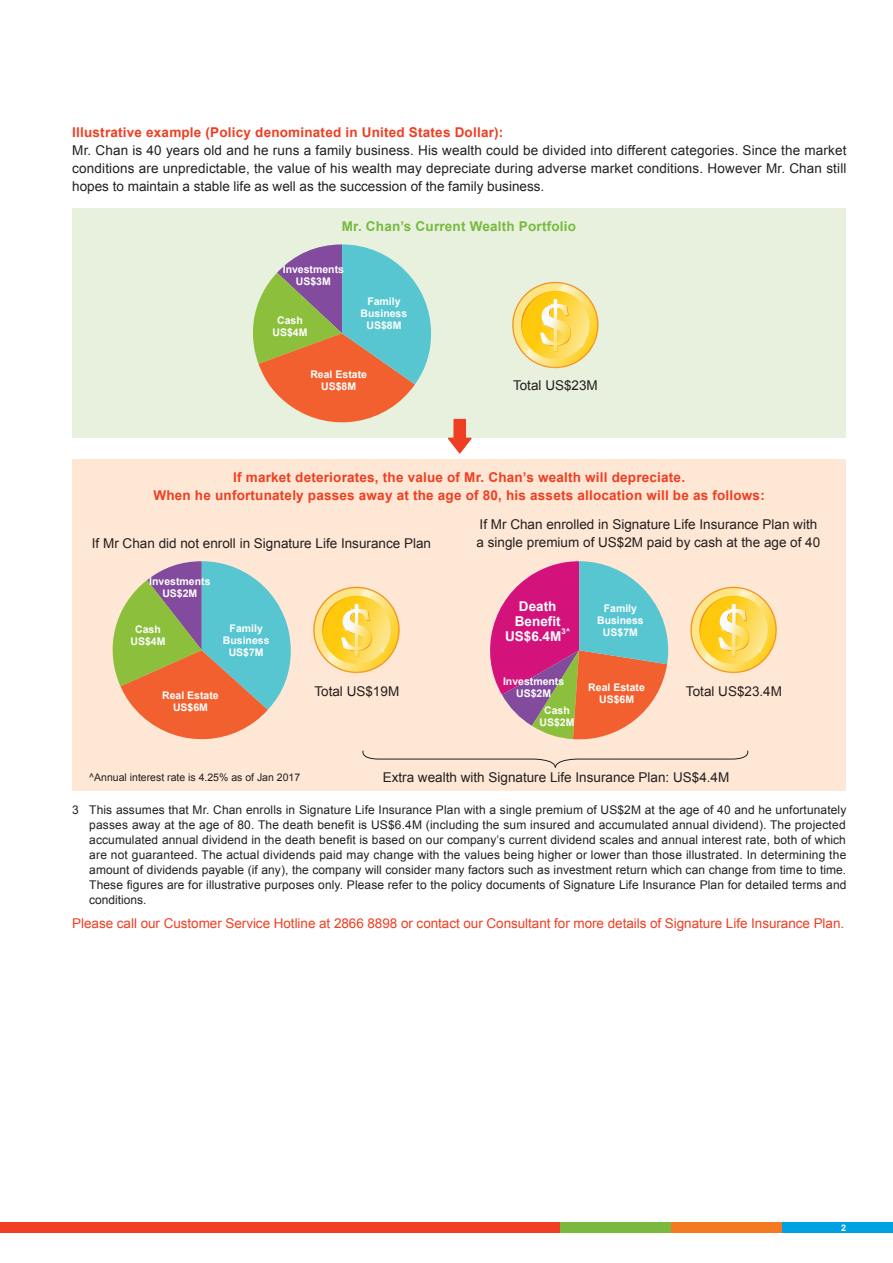
<style>
.page{position:relative;width:893px;height:1263px;background:#fff}
.page>*{position:absolute;margin:0;border:0;box-sizing:border-box;transform-origin:0 0}
.Eng_Body_Text_Black{font:13.5px/18px "Arial";color:#231f20;text-align:justify}
.Eng_Sub_headline_9pt{font:700 13.5px "Arial";letter-spacing:.015em;color:#ef3e22}
.Eng_Body_Text_Black-2{font:13.5px "Arial";letter-spacing:-.005em;color:#ef3e22}
.Eng_Body_Text_Black-3{font:700 13.5px "Arial";letter-spacing:.015em;color:#ef3e22}
.Eng_Sub_headline_9pt-2{font:700 13.5px "Arial";letter-spacing:.015em;color:#79ba3e}
.Eng_chart_7pt_8{font:700 13.5px/15px "Arial";color:#fff;text-align:right}
.Eng_Caption_8pt_10_K{font:12px/15px "Arial";letter-spacing:.01em;color:#231f20;text-align:justify}
.Eng_chart_7pt_8-2{font:700 10.5px/12px "Arial";color:#fff;text-align:center}
.Eng_Body_Text_Black-4{font:10.5px "Arial";color:#231f20}
.Page_No-Arial_Bold_R{font:700 9px "Arial";color:#fff}
.Eng_chart_7pt_8-3{font:700 7.8px "Arial";color:#fff}
</style>
<div class="page">
<div style="left:559px;top:1222px;width:112px;height:11px;background:#79ba3e"></div>
<div style="left:671px;top:1222px;width:111px;height:11px;background:#f47921"></div>
<div style="left:782px;top:1222px;width:111px;height:11px;background:#00a1e3"></div>
<div style="left:0;top:1222px;width:559px;height:11px;background:#ef3e22"></div>
<div style="left:72px;top:459px;width:774px;height:332px;background:#fee7d4"></div>
<div style="left:72px;top:208px;width:774px;height:230px;background:#e7f1dd"></div>
<svg style="left:253px;top:244px;width:178px;height:178px"></svg>
<svg style="left:448px;top:419px;width:24px;height:34px"></svg>
<svg style="left:113px;top:561px;width:178px;height:178px"></svg>
<svg style="left:490px;top:561px;width:178px;height:178px"></svg>
<svg style="left:362px;top:750px;width:387px;height:18px"></svg>
<svg style="left:512px;top:282px;width:86px;height:86px"></svg>
<svg style="left:514px;top:283px;width:83px;height:84px"></svg>
<svg style="left:521px;top:291px;width:68px;height:68px"></svg>
<svg style="left:521px;top:291px;width:66px;height:60px;background:#fcd758"></svg>
<svg style="left:313px;top:587px;width:87px;height:86px"></svg>
<svg style="left:315px;top:588px;width:83px;height:84px"></svg>
<svg style="left:322px;top:596px;width:69px;height:68px"></svg>
<svg style="left:322px;top:596px;width:66px;height:60px;background:#fcd757"></svg>
<svg style="left:690px;top:587px;width:87px;height:86px"></svg>
<svg style="left:692px;top:588px;width:83px;height:84px"></svg>
<svg style="left:699px;top:596px;width:69px;height:68px"></svg>
<svg style="left:699px;top:596px;width:66px;height:60px;background:#fcd757"></svg>
<p class="Eng_Body_Text_Black-3" style="left:72px;top:124px;width:433px">Illustrative example (Policy denominated in United States Dollar):</p>
<p class="Eng_Body_Text_Black" style="left:72px;top:142px;width:776px">Mr. Chan is 40 years old and he runs a family business. His wealth could be divided into different categories. Since the market conditions are unpredictable, the value of his wealth may depreciate during adverse market conditions. However Mr. Chan still hopes to maintain a stable life as well as the succession of the family business.</p>
<p class="Eng_Sub_headline_9pt-2" style="left:342px;top:217px;width:236px">Mr. Chan’s Current Wealth Portfolio</p>
<p class="Eng_chart_7pt_8-2" style="left:283px;top:264px;width:63px">Investments</p>
<p class="Eng_chart_7pt_8-2" style="left:296px;top:276px;width:37px">US$3M</p>
<p class="Eng_chart_7pt_8-2" style="left:272px;top:315px;width:37px">Cash<br>US$4M</p>
<p class="Eng_chart_7pt_8-2" style="left:361px;top:296px;width:48px">Family<br>Business<br>US$8M</p>
<p class="Eng_chart_7pt_8-2" style="left:310px;top:368px;width:58px">Real Estate<br>US$8M</p>
<p class="Eng_Body_Text_Black" style="left:513px;top:377px;width:86px">Total US$23M</p>
<p class="Eng_Sub_headline_9pt" style="left:233px;top:468px;width:453px">If market deteriorates, the value of Mr. Chan’s wealth will depreciate.</p>
<p class="Eng_Sub_headline_9pt" style="left:153px;top:486px;width:613px">When he unfortunately passes away at the age of 80, his assets allocation will be as follows:</p>
<p class="Eng_Body_Text_Black" style="left:92px;top:534px;width:341px">If Mr Chan did not enroll in Signature Life Insurance Plan</p>
<p class="Eng_Body_Text_Black" style="left:480px;top:515px;width:339px">If Mr Chan enrolled in Signature Life Insurance Plan with</p>
<p class="Eng_Body_Text_Black" style="left:477px;top:533px;width:345px">a single premium of US$2M paid by cash at the age of 40</p>
<p class="Eng_chart_7pt_8-2" style="left:149px;top:576px;width:63px">Investments</p>
<p class="Eng_chart_7pt_8-2" style="left:162px;top:588px;width:37px">US$2M</p>
<p class="Eng_chart_7pt_8-2" style="left:135px;top:624px;width:27px">Cash</p>
<p class="Eng_chart_7pt_8-2" style="left:130px;top:636px;width:37px">US$4M</p>
<p class="Eng_chart_7pt_8-2" style="left:230px;top:623px;width:35px">Family</p>
<p class="Eng_chart_7pt_8-2" style="left:223px;top:635px;width:48px">Business</p>
<p class="Eng_chart_7pt_8-2" style="left:229px;top:647px;width:37px">US$7M</p>
<p class="Eng_chart_7pt_8-2" style="left:162px;top:690px;width:58px">Real Estate</p>
<p class="Eng_chart_7pt_8-2" style="left:173px;top:702px;width:37px">US$6M</p>
<p class="Eng_chart_7pt_8" style="left:519px;top:599px;width:39px">Death</p>
<p class="Eng_chart_7pt_8" style="left:505px;top:614px;width:58px">Benefit<br>US$6.4M</p>
<p class="Eng_chart_7pt_8-3" style="left:561px;top:626px;width:10px">3^</p>
<p class="Eng_chart_7pt_8-2" style="left:604px;top:603px;width:35px">Family</p>
<p class="Eng_chart_7pt_8-2" style="left:597px;top:615px;width:48px">Business</p>
<p class="Eng_chart_7pt_8-2" style="left:603px;top:627px;width:37px">US$7M</p>
<p class="Eng_chart_7pt_8-2" style="left:503px;top:675px;width:63px">Investments</p>
<p class="Eng_chart_7pt_8-2" style="left:516px;top:687px;width:37px">US$2M</p>
<p class="Eng_chart_7pt_8-2" style="left:544px;top:705px;width:27px">Cash</p>
<p class="Eng_chart_7pt_8-2" style="left:540px;top:717px;width:37px">US$2M</p>
<p class="Eng_chart_7pt_8-2" style="left:588px;top:682px;width:58px">Real Estate</p>
<p class="Eng_chart_7pt_8-2" style="left:599px;top:694px;width:37px">US$6M</p>
<p class="Eng_Body_Text_Black" style="left:314px;top:682px;width:86px">Total US$19M</p>
<p class="Eng_Body_Text_Black" style="left:686px;top:682px;width:98px">Total US$23.4M</p>
<p class="Eng_Body_Text_Black-4" style="left:89px;top:771px;width:212px">^Annual interest rate is 4.25% as of Jan 2017</p>
<p class="Eng_Body_Text_Black" style="left:383px;top:768px;width:348px">Extra wealth with Signature Life Insurance Plan: US$4.4M</p>
<p class="Eng_Caption_8pt_10_K" style="left:89px;top:802px;width:759px;text-indent:-17px">3 This assumes that Mr. Chan enrolls in Signature Life Insurance Plan with a single premium of US$2M at the age of 40 and he unfortunately passes away at the age of 80. The death benefit is US$6.4M (including the sum insured and accumulated annual dividend). The projected accumulated annual dividend in the death benefit is based on our company’s current dividend scales and annual interest rate, both of which are not guaranteed. The actual dividends paid may change with the values being higher or lower than those illustrated. In determining the amount of dividends payable (if any), the company will consider many factors such as investment return which can change from time to time.<br>These figures are for illustrative purposes only. Please refer to the policy documents of Signature Life Insurance Plan for detailed terms and conditions.</p>
<p class="Eng_Body_Text_Black-2" style="left:72px;top:915px;width:773px">Please call our Customer Service Hotline at 2866 8898 or contact our Consultant for more details of Signature Life Insurance Plan.</p>
<p class="Page_No-Arial_Bold_R" style="left:841px;top:1222px;width:7px">2</p>
</div>
